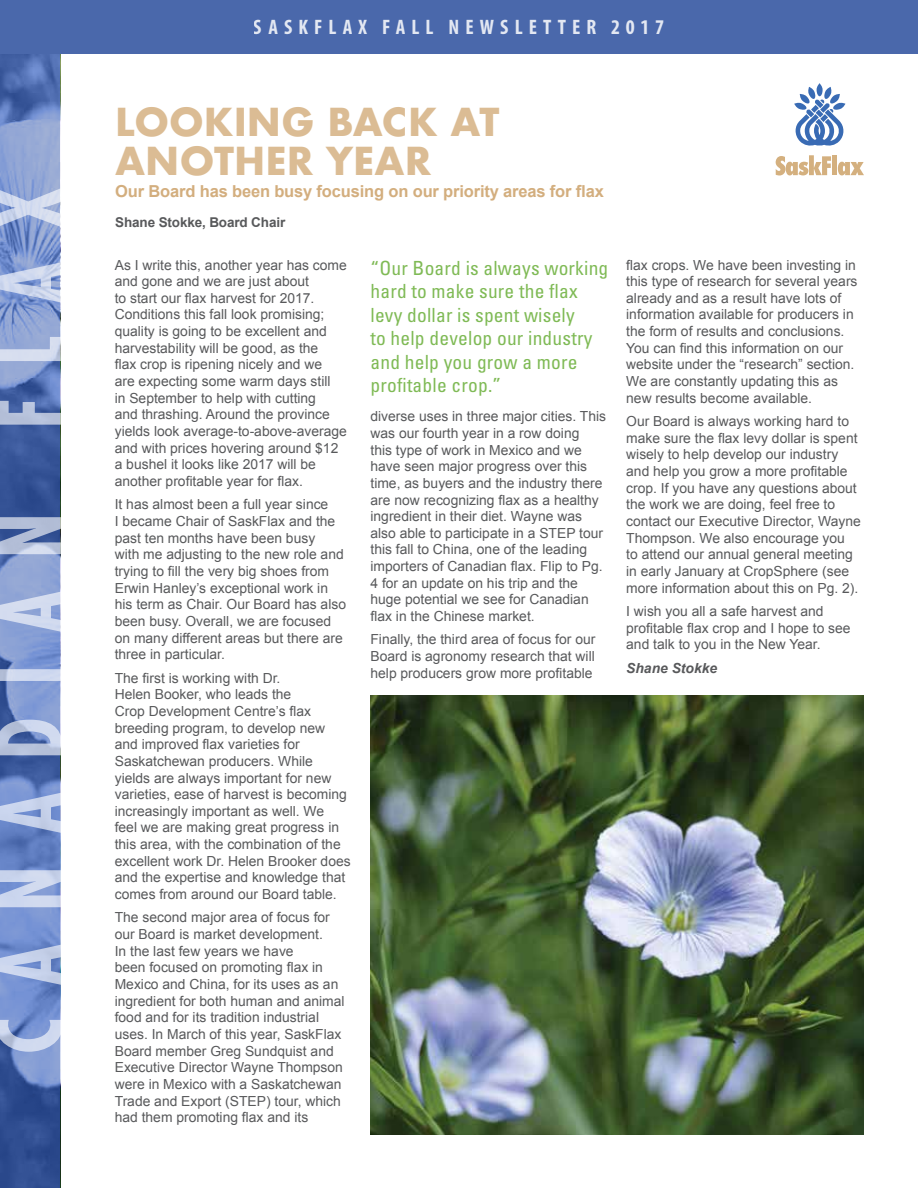
<style>
.page{position:relative;width:918px;height:1188px;background:#fff}
.page>*{position:absolute;margin:0;border:0;box-sizing:border-box;transform-origin:0 0}
.t1{font:700 37.5px/39px "Futura";color:#dbbc94}
.t2{font:700 condensed 21px "Myriad Pro";letter-spacing:.29em;color:#fff}
.t3{font:condensed 19.5px/23.4px "Univers";letter-spacing:.01em;color:#7fba55}
.t4{font:700 16.5px "Arial";letter-spacing:-.01em;color:#d3ae7e}
.t5{font:13.8px/16.6px "Arial";color:#58595b}
.t6{font:italic 700 13.8px "Arial";color:#58595b}
.t7{font:700 13.5px "Arial";letter-spacing:-.01em;color:#58595b}
</style>
<div class="page">
<svg style="left:0;top:54px;width:60px;height:1134px"></svg>
<div style="left:0;top:0;width:918px;height:54px;background:#4a68ab"></div>
<svg style="left:817px;top:83px;width:6px;height:13px"></svg>
<svg style="left:776px;top:155px;width:55px;height:20px"></svg>
<div style="left:832px;top:155px;width:5px;height:20px;background:#d4b07f"></div>
<svg style="left:838px;top:162px;width:26px;height:13px"></svg>
<svg style="left:794px;top:87px;width:51px;height:59px"></svg>
<img style="left:370px;top:695px;width:494px;height:439px">
<svg style="left:0;top:188px;width:61px;height:864px"></svg>
<h2 class="t2" style="left:254px;top:14px;width:412px">SASKFLAX FALL NEWSLETTER 2017</h2>
<h1 class="t1" style="left:115px;top:102px;width:386px">LOOKING BACK AT<br>ANOTHER YEAR</h1>
<p class="t4" style="left:115px;top:180px;width:490px">Our Board has been busy focusing on our priority areas for flax</p>
<p class="t7" style="left:115px;top:213px;width:172px">Shane Stokke, Board Chair</p>
<p class="t5" style="left:115px;top:257px;width:234px">As I write this, another year has come and gone and we are just about<br>to start our flax harvest for 2017.<br>Conditions this fall look promising; quality is going to be excellent and harvestability will be good, as the<br>flax crop is ripening nicely and we<br>are expecting some warm days still<br>in September to help with cutting<br>and thrashing. Around the province yields look average-to-above-average and with prices hovering around $12 a bushel it looks like 2017 will be another profitable year for flax.</p>
<p class="t5" style="left:115px;top:496px;width:233px">It has almost been a full year since<br>I became Chair of SaskFlax and the past ten months have been busy<br>with me adjusting to the new role and trying to fill the very big shoes from Erwin Hanley’s exceptional work in his term as Chair. Our Board has also been busy. Overall, we are focused on many different areas but there are three in particular.</p>
<p class="t5" style="left:115px;top:670px;width:237px">The first is working with Dr.<br>Helen Booker, who leads the<br>Crop Development Centre’s flax breeding program, to develop new and improved flax varieties for Saskatchewan producers. While yields are always important for new varieties, ease of harvest is becoming increasingly important as well. We<br>feel we are making great progress in this area, with the combination of the excellent work Dr. Helen Brooker does and the expertise and knowledge that comes from around our Board table.</p>
<p class="t5" style="left:115px;top:909px;width:231px">The second major area of focus for our Board is market development.<br>In the last few years we have<br>been focused on promoting flax in Mexico and China, for its uses as an ingredient for both human and animal food and for its tradition industrial uses. In March of this year, SaskFlax Board member Greg Sundquist and Executive Director Wayne Thompson were in Mexico with a Saskatchewan Trade and Export (STEP) tour, which had them promoting flax and its</p>
<h3 class="t3" style="left:370px;top:256px;width:239px">“Our Board is always working hard to make sure the flax levy dollar is spent wisely<br>to help develop our industry and help you grow a more profitable crop.”</h3>
<p class="t5" style="left:370px;top:408px;width:237px">diverse uses in three major cities. This was our fourth year in a row doing<br>this type of work in Mexico and we have seen major progress over this time, as buyers and the industry there are now recognizing flax as a healthy ingredient in their diet. Wayne was also able to participate in a STEP tour this fall to China, one of the leading importers of Canadian flax. Flip to Pg.<br>4 for an update on his trip and the huge potential we see for Canadian flax in the Chinese market.</p>
<p class="t5" style="left:370px;top:631px;width:226px;text-align:justify">Finally, the third area of focus for our Board is agronomy research that will help producers grow more profitable</p>
<p class="t5" style="left:626px;top:256px;width:233px">flax crops. We have been investing in this type of research for several years already and as a result have lots of information available for producers in the form of results and conclusions.<br>You can find this information on our website under the “research” section.<br>We are constantly updating this as new results become available.</p>
<p class="t5" style="left:626px;top:413px;width:236px">Our Board is always working hard to make sure the flax levy dollar is spent wisely to help develop our industry and help you grow a more profitable crop. If you have any questions about the work we are doing, feel free to contact our Executive Director, Wayne Thompson. We also encourage you<br>to attend our annual general meeting in early January at CropSphere (see more information about this on Pg. 2).</p>
<p class="t5" style="left:626px;top:603px;width:226px">I wish you all a safe harvest and profitable flax crop and I hope to see and talk to you in the New Year.</p>
<p class="t6" style="left:626px;top:659px;width:92px">Shane Stokke</p>
</div>
